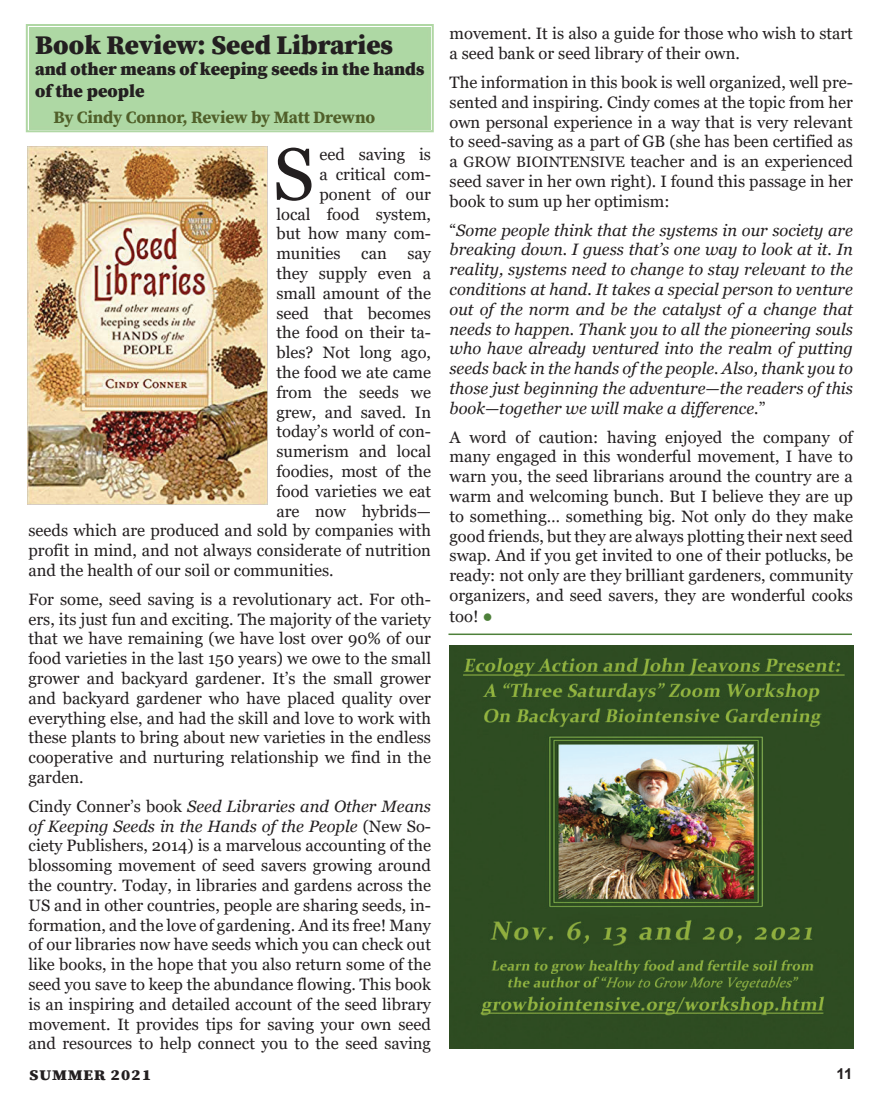
<style>
.page{position:relative;width:879px;height:1107px;background:#fff}
.page>*{position:absolute;margin:0;border:0;box-sizing:border-box;transform-origin:0 0}
.t1{font:73.65px "Georgia";color:#231f20}
.t2{font:900 27px "Source Serif Pro";color:#231f20}
.t3{font:900 18px/21.6px "Source Serif Pro";color:#231f20}
.t4{font:900 18px "Source Serif Pro";letter-spacing:.025em;color:#231f20}
.t5{font:700 17.25px "Source Serif Pro";letter-spacing:-.01em;color:#505f29}
.t6{font:16.5px/19.8px "Georgia";color:#231f20;text-align:justify}
.t7{font:italic 16.5px/19.8px "Georgia";color:#231f20;text-align:justify}
.t8{font:700 15px "Arial";color:#231f20}
.s1{font-style:italic}
.s2{font-size:15px}
.s3{font-style:normal}
.s4{font-size:17.25px;color:#4e803a}
</style>
<div class="page">
<div style="left:25px;top:24px;width:409px;height:109px;background:#aed8a4"></div>
<div style="left:30px;top:28px;width:399px;height:100px;border:2px solid #b0d7a4"></div>
<img style="left:28px;top:146px;width:239px;height:359px">
<hr style="left:448px;top:634px;width:403px;height:1px;background:#4e803a">
<img style="left:449px;top:645px;width:403px;height:403px">
<h2 class="t2" style="left:35px;top:26px;width:359px">Book Review: Seed Libraries</h2>
<p class="t3" style="left:35px;top:58px;width:391px">and other means of keeping seeds in the hands of the people</p>
<p class="t5" style="left:53px;top:105px;width:323px">By Cindy Connor, Review by Matt Drewno</p>
<h1 class="t1" style="left:273px;top:130px;width:43px">S</h1>
<p class="t6" style="left:319px;top:145px;width:113px">eed saving is</p>
<p class="t6" style="left:319px;top:165px;width:113px">a critical com-</p>
<p class="t6" style="left:319px;top:185px;width:113px">ponent of our</p>
<p class="t6" style="left:276px;top:204px;width:156px">local food system,</p>
<p class="t6" style="left:276px;top:224px;width:156px">but how many com-</p>
<p class="t6" style="left:276px;top:244px;width:156px">munities can say</p>
<p class="t6" style="left:276px;top:264px;width:156px">they supply even a</p>
<p class="t6" style="left:276px;top:284px;width:156px">small amount of the</p>
<p class="t6" style="left:276px;top:303px;width:156px">seed that becomes</p>
<p class="t6" style="left:276px;top:323px;width:156px">the food on their ta-</p>
<p class="t6" style="left:276px;top:343px;width:156px">bles? Not long ago,</p>
<p class="t6" style="left:276px;top:363px;width:156px">the food we ate came</p>
<p class="t6" style="left:276px;top:383px;width:156px">from the seeds we</p>
<p class="t6" style="left:276px;top:402px;width:156px">grew, and saved. In</p>
<p class="t6" style="left:276px;top:422px;width:156px">today’s world of con-</p>
<p class="t6" style="left:276px;top:442px;width:156px">sumerism and local</p>
<p class="t6" style="left:276px;top:462px;width:156px">foodies, most of the</p>
<p class="t6" style="left:276px;top:482px;width:156px">food varieties we eat</p>
<p class="t6" style="left:276px;top:501px;width:156px">are now hybrids—</p>
<p class="t6" style="left:28px;top:521px;width:404px">seeds which are produced and sold by companies with</p>
<p class="t6" style="left:28px;top:541px;width:404px">profit in mind, and not always considerate of nutrition</p>
<p class="t6" style="left:28px;top:561px;width:306px">and the health of our soil or communities.</p>
<p class="t6" style="left:28px;top:590px;width:404px">For some, seed saving is a revolutionary act. For oth&shy;ers, its just fun and exciting. The majority of the variety that we have remaining (we have lost over 90% of our food varieties in the last 150 years) we owe to the small grower and backyard gardener. It’s the small grower and backyard gardener who have placed quality over everything else, and had the skill and love to work with these plants to bring about new varieties in the endless cooperative and nurturing relationship we find in the garden.</p>
<p class="t6" style="left:28px;top:797px;width:404px">Cindy Conner’s book <span class="s1">Seed Libraries and Other Means of Keeping Seeds in the Hands of the People</span> (New So&shy;ciety Publishers, 2014) is a marvelous accounting of the blossoming movement of seed savers growing around the country. Today, in libraries and gardens across the US and in other countries, people are sharing seeds, in&shy;formation, and the love of gardening. And its free! Many of our libraries now have seeds which you can check out like books, in the hope that you also return some of the seed you save to keep the abundance flowing. This book is an inspiring and detailed account of the seed library movement. It provides tips for saving your own seed and resources to help connect you to the seed saving</p>
<p class="t6" style="left:449px;top:24px;width:404px">movement. It is also a guide for those who wish to start a seed bank or seed library of their own.</p>
<p class="t6" style="left:449px;top:73px;width:405px">The information in this book is well organized, well pre&shy;sented and inspiring. Cindy comes at the topic from her own personal experience in a way that is very relevant to seed-saving as a part of GB (she has been certified as a <span class="s2">GROW BIOINTENSIVE</span> teacher and is an experienced seed saver in her own right). I found this passage in her book to sum up her optimism:</p>
<p class="t7" style="left:449px;top:220px;width:405px"><span class="s3">“</span>Some people think that the systems in our society are breaking down. I guess that’s one way to look at it. In reality, systems need to change to stay relevant to the conditions at hand. It takes a special person to venture out of the norm and be the catalyst of a change that needs to happen. Thank you to all the pioneering souls who have already ventured into the realm of putting seeds back in the hands of the people. Also, thank you to those just beginning the adventure—the readers of this book—together we will make a difference.<span class="s3">”</span></p>
<p class="t6" style="left:449px;top:427px;width:405px">A word of caution: having enjoyed the company of many engaged in this wonderful movement, I have to warn you, the seed librarians around the country are a warm and welcoming bunch. But I believe they are up to something… something big. Not only do they make good friends, but they are always plotting their next seed swap. And if you get invited to one of their potlucks, be ready: not only are they brilliant gardeners, community organizers, and seed savers, they are wonderful cooks too! <span class="s4">●</span></p>
<p class="t4" style="left:29px;top:1062px;width:124px">summer 2021</p>
<p class="t8" style="left:836px;top:1063px;width:17px">11</p>
</div>
